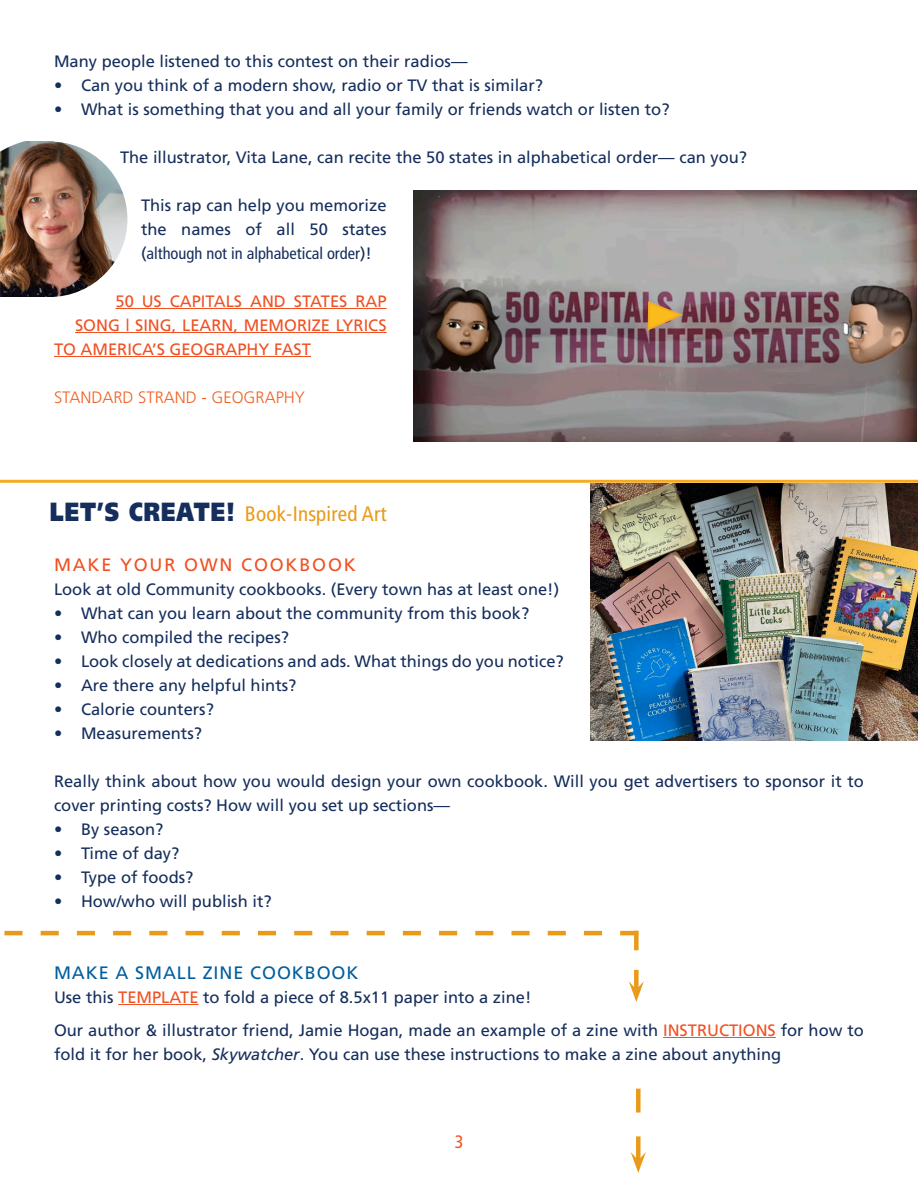
<style>
.page{position:relative;width:918px;height:1188px;background:#fff}
.page>*{position:absolute;margin:0;border:0;box-sizing:border-box;transform-origin:0 0}
.t1{font:condensed 21px "Frutiger";letter-spacing:.01em;color:#e99a19}
.t2{font:18px "Frutiger";letter-spacing:.05em;color:#005e9f}
.t3{font:18px "Frutiger";letter-spacing:.1em;color:#f05022}
.t4{font:condensed 18px "Frutiger";color:#f05022}
.t5{font:16.5px/24px "Frutiger";color:#152e5c}
.t6{font:16.5px "Frutiger";color:#f05022}
.t7{font:300 16.5px "Frutiger";color:#f26021}
.s1{font-stretch:condensed}
.s2{font-weight:900;font-stretch:normal;font-size:26.25px;color:#152e5c}
.s3{color:#f05022}
.s4{font-style:italic}
</style>
<div class="page">
<hr style="left:116px;top:308px;width:271px;height:1px;background:#f05022">
<hr style="left:75px;top:332px;width:312px;height:1px;background:#f05022">
<hr style="left:54px;top:356px;width:257px;height:1px;background:#f05022">
<hr style="left:118px;top:1004px;width:81px;height:1px;background:#f05022">
<hr style="left:663px;top:1037px;width:113px;height:1px;background:#f05022">
<img style="left:54px;top:141px;width:73px;height:156px">
<img style="left:414px;top:190px;width:503px;height:252px">
<svg style="left:646px;top:300px;width:37px;height:32px"></svg>
<img style="left:0;top:141px;width:54px;height:156px">
<hr style="left:0;top:480px;width:918px;height:3px;background:#f7ab20">
<svg style="left:4px;top:931px;width:640px;height:71px"></svg>
<svg style="left:631px;top:1089px;width:15px;height:84px"></svg>
<img style="left:591px;top:483px;width:327px;height:258px">
<p class="t5" style="left:54px;top:49px;width:415px">Many people listened to this contest on their radios—</p>
<p class="t5" style="left:54px;top:73px;width:491px">• Can you think of a modern show, radio or TV that is similar?</p>
<p class="t5" style="left:54px;top:97px;width:617px">• What is something that you and all your family or friends watch or listen to?</p>
<p class="t5" style="left:120px;top:145px;width:629px">The illustrator, Vita Lane, can recite the 50 states in alphabetical order— can you?</p>
<p class="t5" style="left:141px;top:193px;width:247px;text-align:justify">This rap can help you memorize the names of all 50 states (<span class="s1">although not in alphabetical order</span>)!</p>
<p class="t6" style="left:116px;top:291px;width:273px">50 US CAPITALS AND STATES RAP</p>
<p class="t6" style="left:75px;top:315px;width:313px">SONG | SING, LEARN, MEMORIZE LYRICS</p>
<p class="t6" style="left:54px;top:339px;width:259px">TO AMERICA’S GEOGRAPHY FAST</p>
<p class="t7" style="left:54px;top:388px;width:253px">STANDARD STRAND - GEOGRAPHY</p>
<p class="t1" style="left:50px;top:502px;width:339px"><span class="s2">LET’S CREATE!</span> Book-Inspired Art</p>
<p class="t3" style="left:54px;top:554px;width:303px">MAKE YOUR OWN COOKBOOK</p>
<p class="t5" style="left:54px;top:577px;width:507px">Look at old Community cookbooks. (Every town has at least one!)</p>
<p class="t5" style="left:54px;top:601px;width:477px">• What can you learn about the community from this book?</p>
<p class="t5" style="left:54px;top:625px;width:237px">• Who compiled the recipes?</p>
<p class="t5" style="left:54px;top:649px;width:511px">• Look closely at dedications and ads. What things do you notice?</p>
<p class="t5" style="left:54px;top:673px;width:244px">• Are there any helpful hints?</p>
<p class="t5" style="left:54px;top:697px;width:161px">• Calorie counters?</p>
<p class="t5" style="left:54px;top:721px;width:150px">• Measurements?</p>
<p class="t5" style="left:54px;top:769px;width:812px">Really think about how you would design your own cookbook. Will you get advertisers to sponsor it to cover printing costs? How will you set up sections—</p>
<p class="t5" style="left:54px;top:817px;width:111px">• By season?</p>
<p class="t5" style="left:54px;top:841px;width:127px">• Time of day?</p>
<p class="t5" style="left:54px;top:865px;width:141px">• Type of foods?</p>
<p class="t5" style="left:54px;top:889px;width:219px">• How/who will publish it?</p>
<p class="t2" style="left:54px;top:962px;width:306px">MAKE A SMALL ZINE COOKBOOK</p>
<p class="t5" style="left:54px;top:985px;width:479px">Use this <span class="s3">TEMPLATE</span> to fold a piece of 8.5x11 paper into a zine!</p>
<p class="t5" style="left:54px;top:1018px;width:812px">Our author &amp; illustrator friend, Jamie Hogan, made an example of a zine with <span class="s3">INSTRUCTIONS</span> for how to fold it for her book, <span class="s4">Skywatcher</span>. You can use these instructions to make a zine about anything</p>
<p class="t4" style="left:455px;top:1131px;width:10px">3</p>
</div>
